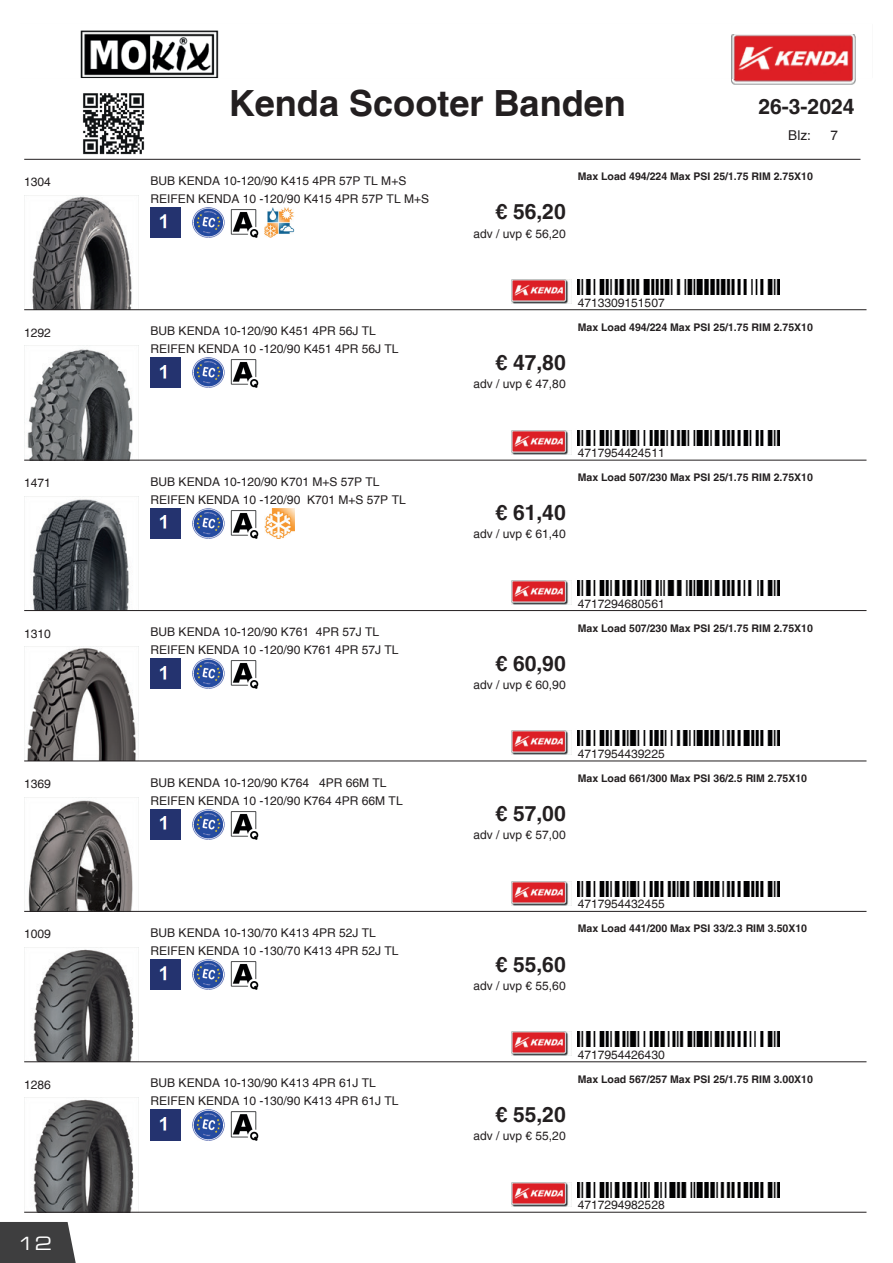
<style>
.page{position:relative;width:893px;height:1263px;background:#fff}
.page>*{position:absolute;margin:0;border:0;box-sizing:border-box;transform-origin:0 0}
.t1{font:700 36.15px "Helvetica";color:#231f20}
.t2{font:700 21px "Helvetica";color:#231f20}
.t3{font:18px "Eurostile Extended Two";color:#fff}
.t4{font:13.5px "Helvetica";color:#231f20}
.t5{font:12px/18px "Helvetica";color:#231f20}
.t6{font:700 10.5px "Helvetica";color:#231f20}
</style>
<div class="page">
<div style="left:0;top:1222px;width:76px;height:41px;background:#3e3e3f"></div>
<img style="left:80px;top:30px;width:776px;height:48px">
<hr style="left:24px;top:159px;width:836px;height:1px;background:#231f20">
<img style="left:512px;top:280px;width:60px;height:24px">
<img style="left:24px;top:195px;width:115px;height:114px">
<img style="left:578px;top:280px;width:201px;height:15px">
<img style="left:151px;top:207px;width:30px;height:30px">
<img style="left:193px;top:207px;width:31px;height:30px">
<img style="left:230px;top:209px;width:29px;height:28px">
<img style="left:265px;top:207px;width:30px;height:30px">
<hr style="left:24px;top:309px;width:842px;height:1px;background:#231f20">
<img style="left:512px;top:430px;width:60px;height:24px">
<img style="left:24px;top:347px;width:115px;height:113px">
<img style="left:578px;top:430px;width:201px;height:15px">
<img style="left:151px;top:358px;width:30px;height:30px">
<img style="left:193px;top:358px;width:31px;height:30px">
<img style="left:230px;top:359px;width:29px;height:29px">
<hr style="left:24px;top:460px;width:842px;height:1px;background:#231f20">
<img style="left:512px;top:580px;width:60px;height:24px">
<img style="left:24px;top:496px;width:115px;height:114px">
<img style="left:578px;top:580px;width:201px;height:15px">
<img style="left:151px;top:508px;width:30px;height:30px">
<img style="left:193px;top:508px;width:31px;height:30px">
<img style="left:230px;top:510px;width:29px;height:28px">
<img style="left:265px;top:508px;width:30px;height:30px">
<hr style="left:24px;top:610px;width:842px;height:1px;background:#231f20">
<img style="left:512px;top:731px;width:60px;height:24px">
<img style="left:24px;top:648px;width:115px;height:113px">
<img style="left:578px;top:731px;width:201px;height:15px">
<img style="left:151px;top:659px;width:30px;height:30px">
<img style="left:193px;top:659px;width:31px;height:30px">
<img style="left:230px;top:660px;width:29px;height:29px">
<hr style="left:24px;top:761px;width:842px;height:1px;background:#231f20">
<img style="left:512px;top:881px;width:60px;height:24px">
<img style="left:24px;top:797px;width:115px;height:114px">
<img style="left:578px;top:881px;width:201px;height:15px">
<img style="left:151px;top:809px;width:30px;height:30px">
<img style="left:193px;top:809px;width:31px;height:30px">
<img style="left:230px;top:811px;width:29px;height:28px">
<hr style="left:24px;top:911px;width:842px;height:1px;background:#231f20">
<img style="left:512px;top:1032px;width:60px;height:24px">
<img style="left:24px;top:947px;width:115px;height:114px">
<img style="left:578px;top:1032px;width:201px;height:15px">
<img style="left:151px;top:959px;width:30px;height:30px">
<img style="left:193px;top:959px;width:31px;height:30px">
<img style="left:230px;top:961px;width:29px;height:28px">
<hr style="left:24px;top:1061px;width:842px;height:1px;background:#231f20">
<img style="left:512px;top:1182px;width:60px;height:24px">
<img style="left:24px;top:1099px;width:115px;height:113px">
<img style="left:578px;top:1182px;width:201px;height:15px">
<img style="left:151px;top:1110px;width:30px;height:30px">
<img style="left:193px;top:1110px;width:31px;height:30px">
<img style="left:230px;top:1111px;width:29px;height:29px">
<hr style="left:24px;top:1212px;width:842px;height:1px;background:#231f20">
<img style="left:731px;top:34px;width:124px;height:51px">
<img style="left:82px;top:93px;width:63px;height:62px">
<h1 class="t1" style="left:229px;top:81px;width:399px">Kenda Scooter Banden</h1>
<h2 class="t2" style="left:758px;top:94px;width:97px">26-3-2024</h2>
<p class="t4" style="left:788px;top:127px;width:24px">Blz:</p>
<p class="t4" style="left:830px;top:127px;width:9px">7</p>
<p class="t6" style="left:578px;top:170px;width:237px">Max Load 494/224 Max PSI 25/1.75 RIM 2.75X10</p>
<p class="t5" style="left:24px;top:173px;width:28px">1304</p>
<p class="t5" style="left:151px;top:172px;width:280px">BUB KENDA 10-120/90 K415 4PR 57P TL M+S<br>REIFEN KENDA 10 -120/90 K415 4PR 57P TL M+S</p>
<h2 class="t2" style="left:495px;top:199px;width:72px">€ 56,20</h2>
<p class="t5" style="left:473px;top:224px;width:94px">adv / uvp € 56,20</p>
<p class="t5" style="left:24px;top:324px;width:28px">1292</p>
<p class="t5" style="left:151px;top:322px;width:250px">BUB KENDA 10-120/90 K451 4PR 56J TL<br>REIFEN KENDA 10 -120/90 K451 4PR 56J TL</p>
<p class="t5" style="left:24px;top:474px;width:28px">1471</p>
<p class="t5" style="left:151px;top:473px;width:257px">BUB KENDA 10-120/90 K701 M+S 57P TL<br>REIFEN KENDA 10 -120/90 K701 M+S 57P TL</p>
<p class="t5" style="left:24px;top:624px;width:28px">1310</p>
<p class="t5" style="left:151px;top:623px;width:250px">BUB KENDA 10-120/90 K761 4PR 57J TL<br>REIFEN KENDA 10 -120/90 K761 4PR 57J TL</p>
<p class="t5" style="left:24px;top:775px;width:28px">1369</p>
<p class="t5" style="left:151px;top:773px;width:254px">BUB KENDA 10-120/90 K764 4PR 66M TL<br>REIFEN KENDA 10 -120/90 K764 4PR 66M TL</p>
<p class="t5" style="left:24px;top:925px;width:28px">1009</p>
<p class="t5" style="left:151px;top:924px;width:250px">BUB KENDA 10-130/70 K413 4PR 52J TL<br>REIFEN KENDA 10 -130/70 K413 4PR 52J TL</p>
<p class="t5" style="left:24px;top:1076px;width:28px">1286</p>
<p class="t5" style="left:151px;top:1074px;width:250px">BUB KENDA 10-130/90 K413 4PR 61J TL<br>REIFEN KENDA 10 -130/90 K413 4PR 61J TL</p>
<h3 class="t3" style="left:17px;top:1231px;width:36px">12</h3>
<h2 class="t2" style="left:495px;top:350px;width:72px">€ 47,80</h2>
<p class="t5" style="left:473px;top:375px;width:94px">adv / uvp € 47,80</p>
<p class="t5" style="left:578px;top:294px;width:88px">4713309151507</p>
<p class="t6" style="left:578px;top:321px;width:237px">Max Load 494/224 Max PSI 25/1.75 RIM 2.75X10</p>
<h2 class="t2" style="left:495px;top:500px;width:72px">€ 61,40</h2>
<p class="t5" style="left:473px;top:525px;width:94px">adv / uvp € 61,40</p>
<p class="t5" style="left:578px;top:444px;width:88px">4717954424511</p>
<p class="t6" style="left:578px;top:471px;width:237px">Max Load 507/230 Max PSI 25/1.75 RIM 2.75X10</p>
<h2 class="t2" style="left:495px;top:650px;width:72px">€ 60,90</h2>
<p class="t5" style="left:473px;top:676px;width:94px">adv / uvp € 60,90</p>
<p class="t5" style="left:578px;top:594px;width:88px">4717294680561</p>
<p class="t6" style="left:578px;top:621px;width:237px">Max Load 507/230 Max PSI 25/1.75 RIM 2.75X10</p>
<h2 class="t2" style="left:495px;top:801px;width:72px">€ 57,00</h2>
<p class="t5" style="left:473px;top:826px;width:94px">adv / uvp € 57,00</p>
<p class="t5" style="left:578px;top:745px;width:88px">4717954439225</p>
<p class="t6" style="left:578px;top:772px;width:231px">Max Load 661/300 Max PSI 36/2.5 RIM 2.75X10</p>
<h2 class="t2" style="left:495px;top:951px;width:72px">€ 55,60</h2>
<p class="t5" style="left:473px;top:976px;width:94px">adv / uvp € 55,60</p>
<p class="t5" style="left:578px;top:895px;width:88px">4717954432455</p>
<p class="t6" style="left:578px;top:922px;width:231px">Max Load 441/200 Max PSI 33/2.3 RIM 3.50X10</p>
<h2 class="t2" style="left:495px;top:1102px;width:72px">€ 55,20</h2>
<p class="t5" style="left:473px;top:1127px;width:94px">adv / uvp € 55,20</p>
<p class="t5" style="left:578px;top:1046px;width:88px">4717954426430</p>
<p class="t6" style="left:578px;top:1073px;width:237px">Max Load 567/257 Max PSI 25/1.75 RIM 3.00X10</p>
<p class="t5" style="left:578px;top:1196px;width:88px">4717294982528</p>
</div>
